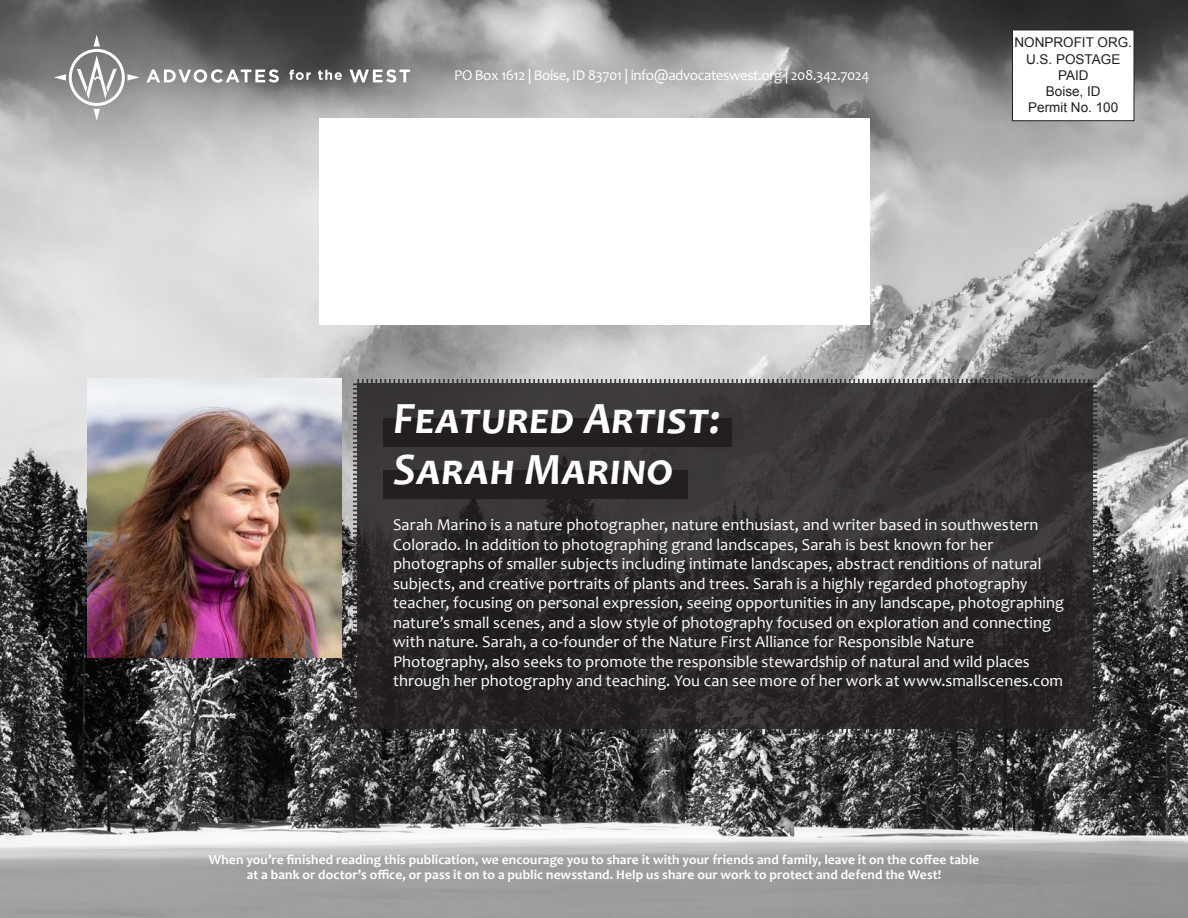
<style>
.page{position:relative;width:1188px;height:918px;background:#fff}
.page>*{position:absolute;margin:0;border:0;box-sizing:border-box;transform-origin:0 0}
.t1{font:italic 700 45px "Candara";letter-spacing:.005em;color:#fff}
.t2{font:16.5px/19.5px "Candara";letter-spacing:.005em;color:#fff}
.t3{font:15px "Candara";letter-spacing:-.03em;color:#fff}
.t4{font:700 13.5px/15px "Candara";letter-spacing:.01em;color:#fff;text-align:center}
.t5{font:13.5px/16.2px "Arial";color:#231f20;text-align:center}
</style>
<div class="page">
<img style="left:0;top:0;width:1188px;height:918px">
<div style="left:1012px;top:30px;width:122px;height:91px;background:#fff"></div>
<div style="left:1012px;top:30px;width:122px;height:91px;border:1px solid #231f20"></div>
<div style="left:319px;top:118px;width:550px;height:207px;background:#fff"></div>
<svg style="left:147px;top:69px;width:132px;height:14px"></svg>
<svg style="left:289px;top:70px;width:22px;height:10px"></svg>
<svg style="left:318px;top:70px;width:24px;height:10px"></svg>
<svg style="left:349px;top:69px;width:61px;height:14px"></svg>
<svg style="left:54px;top:35px;width:86px;height:86px;background:#979797"></svg>
<svg style="left:351px;top:377px;width:748px;height:358px;background:#333030"></svg>
<div style="left:383px;top:418px;width:349px;height:29px;background:#231f20"></div>
<div style="left:383px;top:470px;width:305px;height:29px;background:#231f20"></div>
<img style="left:87px;top:379px;width:254px;height:279px">
<p class="t3" style="left:454px;top:66px;width:417px">PO Box 1612 | Boise, ID 83701 | info@advocateswest.org | 208.342.7024</p>
<p class="t1" style="left:393px;top:391px;width:329px">Featured Artist:</p>
<p class="t1" style="left:393px;top:442px;width:282px">Sarah Marino</p>
<p class="t5" style="left:1014px;top:35px;width:119px">NONPROFIT ORG.<br>U.S. POSTAGE</p>
<p class="t5" style="left:1058px;top:67px;width:32px">PAID</p>
<p class="t5" style="left:1046px;top:83px;width:56px">Boise, ID</p>
<p class="t5" style="left:1028px;top:100px;width:92px">Permit No. 100</p>
<p class="t2" style="left:393px;top:515px;width:672px">Sarah Marino is a nature photographer, nature enthusiast, and writer based in southwestern Colorado. In addition to photographing grand landscapes, Sarah is best known for her photographs of smaller subjects including intimate landscapes, abstract renditions of natural subjects, and creative portraits of plants and trees. Sarah is a highly regarded photography teacher, focusing on personal expression, seeing opportunities in any landscape, photographing nature’s small scenes, and a slow style of photography focused on exploration and connecting with nature. Sarah, a co-founder of the Nature First Alliance for Responsible Nature Photography, also seeks to promote the responsible stewardship of natural and wild places through her photography and teaching. You can see more of her work at www.smallscenes.com</p>
<p class="t4" style="left:209px;top:852px;width:772px">When you’re finished reading this publication, we encourage you to share it with your friends and family, leave it on the coffee table at a bank or doctor’s office, or pass it on to a public newsstand. Help us share our work to protect and defend the West!</p>
</div>
